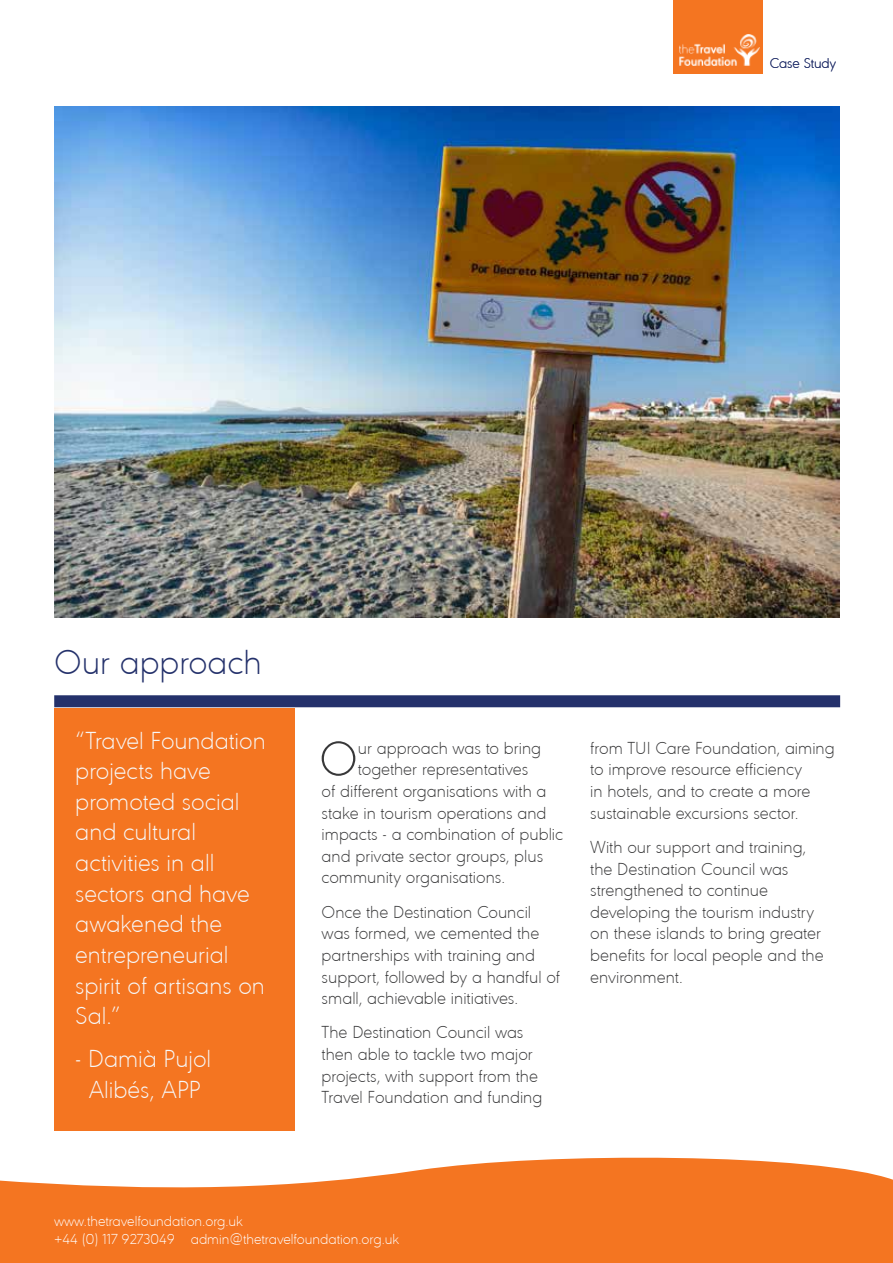
<style>
.page{position:relative;width:893px;height:1263px;background:#fff}
.page>*{position:absolute;margin:0;border:0;box-sizing:border-box;transform-origin:0 0}
.t1{font:200 50.4px "URW Geometric";color:#383839}
.t2{font:200 36px "URW Geometric";color:#24316b}
.t3{font:200 25.5px/30.6px "URW Geometric";color:#f7f8f9}
.t4{font:200 18px/21.6px "URW Geometric";color:#383839}
.t5{font:200 15px/18px "URW Geometric";color:#fff}
.t6{font:200 14.7px "URW Geometric";letter-spacing:-.01em;color:#24316b}
</style>
<div class="page">
<div style="left:673px;top:0;width:89px;height:74px;background:#f47521"></div>
<img style="left:680px;top:35px;width:79px;height:30px">
<div style="left:0;top:1105px;width:893px;height:158px;background:#f47521"></div>
<svg style="left:0;top:1093px;width:893px;height:95px;fill:#fff"></svg>
<img style="left:55px;top:106px;width:785px;height:511px">
<div style="left:54px;top:695px;width:786px;height:12px;background:#24316b"></div>
<div style="left:54px;top:708px;width:240px;height:422px;background:#f47521"></div>
<p class="t6" style="left:770px;top:53px;width:68px">Case Study</p>
<h2 class="t2" style="left:54px;top:637px;width:209px">Our approach</h2>
<h3 class="t3" style="left:75px;top:723px;width:192px">“Travel Foundation projects have promoted social and cultural activities in all sectors and have awakened the entrepreneurial spirit of artisans on<br>Sal.”</h3>
<h3 class="t3" style="left:75px;top:1042px;width:138px;text-align:center">- Damià Pujol<br>Alibés, APP</h3>
<h1 class="t1" style="left:319px;top:723px;width:40px">O</h1>
<p class="t4" style="left:358px;top:736px;width:185px">ur approach was to bring</p>
<p class="t4" style="left:358px;top:757px;width:172px">together representatives</p>
<p class="t4" style="left:322px;top:779px;width:226px">of different organisations with a</p>
<p class="t4" style="left:322px;top:800px;width:226px">stake in tourism operations and</p>
<p class="t4" style="left:322px;top:822px;width:243px">impacts - a combination of public</p>
<p class="t4" style="left:322px;top:844px;width:223px">and private sector groups, plus</p>
<p class="t4" style="left:322px;top:865px;width:185px">community organisations.</p>
<p class="t4" style="left:322px;top:900px;width:240px">Once the Destination Council was formed, we cemented the partnerships with training and support, followed by a handful of small, achievable initiatives.</p>
<p class="t4" style="left:322px;top:1020px;width:222px">The Destination Council was then able to tackle two major projects, with support from the<br>Travel Foundation and funding</p>
<p class="t4" style="left:590px;top:736px;width:246px">from TUI Care Foundation, aiming to improve resource efficiency<br>in hotels, and to create a more sustainable excursions sector.</p>
<p class="t4" style="left:590px;top:835px;width:235px">With our support and training, the Destination Council was strengthened to continue developing the tourism industry on these islands to bring greater benefits for local people and the environment.</p>
<p class="t5" style="left:54px;top:1211px;width:347px">www.thetravelfoundation.org.uk<br>+44 (0) 117 9273049 admin@thetravelfoundation.org.uk</p>
</div>
